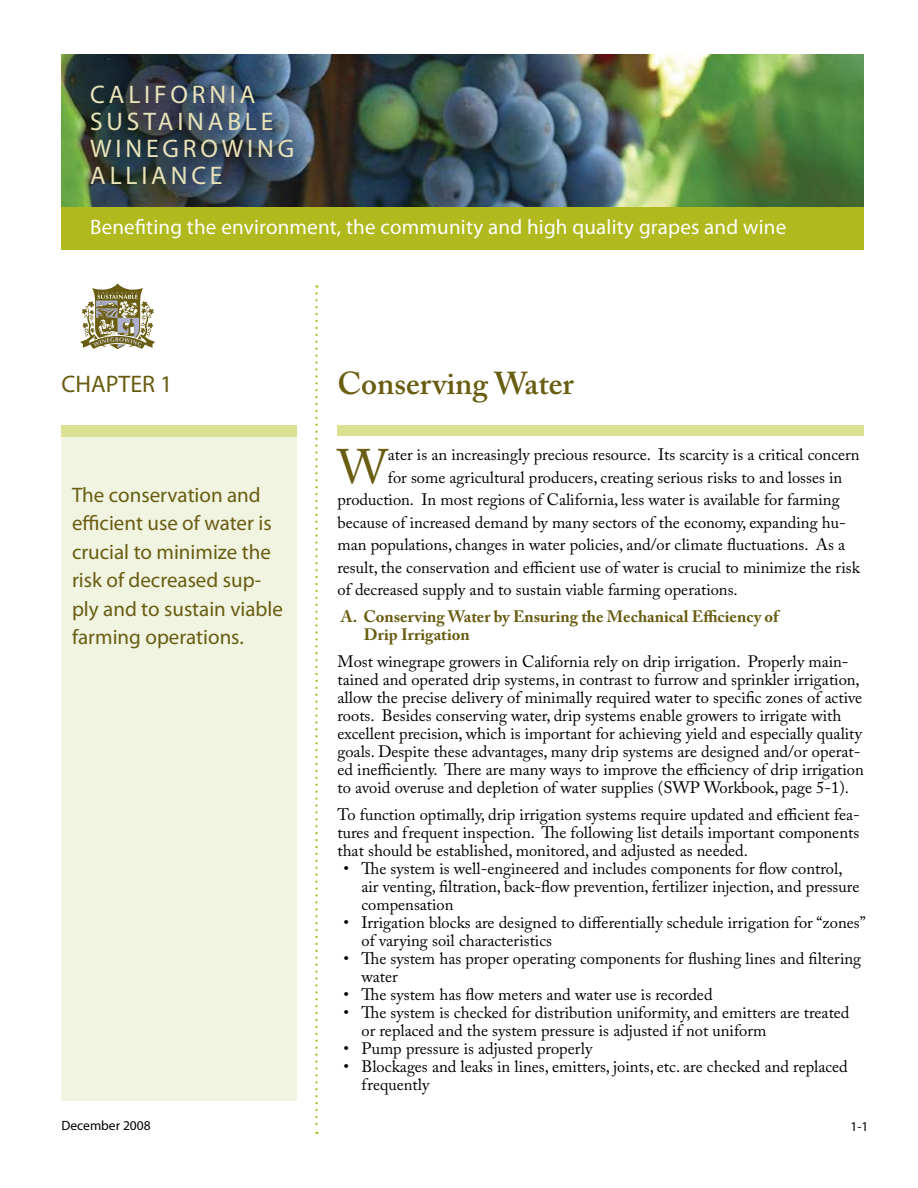
<style>
.page{position:relative;width:918px;height:1188px;background:#fff}
.page>*{position:absolute;margin:0;border:0;box-sizing:border-box;transform-origin:0 0}
.t1{font:48.15px "Adobe Caslon Pro";color:#685d11}
.t2{font:600 31.5px "Adobe Caslon Pro";color:#685d11}
.t3{font:25.5px/27px "Myriad Pro";letter-spacing:.15em;color:#e9e3ba}
.t4{font:24px "Myriad Pro";color:#685d11}
.t5{font:21px/28.5px "Myriad Pro";color:#685d11}
.t6{font:21px "Myriad Pro";letter-spacing:.01em;color:#fff}
.t7{font:16.5px/18px "Adobe Caslon Pro";color:#000}
.t8{font:16.5px/18px "Adobe Caslon Pro";letter-spacing:-.02em;color:#000}
.t9{font:700 16.5px/18px "Adobe Caslon Pro";color:#685d11}
.t10{font:13.5px "Myriad Pro";color:#000}
</style>
<div class="page">
<div style="left:62px;top:207px;width:802px;height:43px;background:#b0b91d"></div>
<svg style="left:315px;top:285px;width:3px;height:849px"></svg>
<svg style="left:80px;top:284px;width:75px;height:65px"></svg>
<div style="left:62px;top:435px;width:235px;height:666px;background:#f2f4e2"></div>
<img style="left:62px;top:54px;width:802px;height:153px">
<div style="left:338px;top:425px;width:526px;height:11px;background:#dce092"></div>
<div style="left:62px;top:425px;width:235px;height:12px;background:#dce092"></div>
<h3 class="t3" style="left:90px;top:81px;width:167px">CALIFORNIA sustainabl</h3>
<h3 class="t3" style="left:90px;top:108px;width:205px;text-indent:171px">e win egro wing allianc</h3>
<h3 class="t3" style="left:210px;top:162px;width:14px">e</h3>
<p class="t6" style="left:90px;top:214px;width:698px">Benefiting the environment, the community and high quality grapes and wine</p>
<h3 class="t4" style="left:62px;top:369px;width:113px">CHAPTER 1</h3>
<h2 class="t2" style="left:338px;top:365px;width:238px">Conserving Water</h2>
<p class="t5" style="left:72px;top:480px;width:212px">The conservation and efficient use of water is crucial to minimize the risk of decreased sup&shy;ply and to sustain viable farming operations.</p>
<h1 class="t1" style="left:338px;top:438px;width:52px">W</h1>
<p class="t7" style="left:388px;top:445px;width:473px">ater is an increasingly precious resource. Its scarcity is a critical concern</p>
<p class="t7" style="left:388px;top:468px;width:456px">for some agricultural producers, creating serious risks to and losses in</p>
<p class="t7" style="left:338px;top:490px;width:504px">production. In most regions of California, less water is available for farming</p>
<p class="t7" style="left:338px;top:513px;width:510px">because of increased demand by many sectors of the economy, expanding hu-</p>
<p class="t7" style="left:338px;top:535px;width:509px">man populations, changes in water policies, and/or climate fluctuations. As a</p>
<p class="t7" style="left:338px;top:558px;width:524px">result, the conservation and efficient use of water is crucial to minimize the risk</p>
<p class="t7" style="left:338px;top:580px;width:402px">of decreased supply and to sustain viable farming operations.</p>
<p class="t9" style="left:364px;top:607px;width:416px;text-indent:-23px">A. Conserving Water by Ensuring the Mechanical Efficiency of<br>Drip Irrigation</p>
<p class="t7" style="left:338px;top:652px;width:528px">Most winegrape growers in California rely on drip irrigation. Properly main&shy;tained and operated drip systems, in contrast to furrow and sprinkler irrigation, allow the precise delivery of minimally required water to specific zones of active roots. Besides conserving water, drip systems enable growers to irrigate with excellent precision, which is important for achieving yield and especially quality goals. Despite these advantages, many drip systems are designed and/or operat&shy;ed inefficiently. There are many ways to improve the efficiency of drip irrigation to avoid overuse and depletion of water supplies (SWP Workbook, page 5-1).</p>
<p class="t7" style="left:338px;top:805px;width:524px;text-align:justify">To function optimally, drip irrigation systems require updated and efficient fea&shy;tures and frequent inspection. The following list details important components that should be established, monitored, and adjusted as needed.</p>
<p class="t8" style="left:362px;top:859px;width:506px">The system is well-engineered and includes components for flow control,<br>air venting, filtration, back-flow prevention, fertilizer injection, and pressure compensation<br>Irrigation blocks are designed to differentially schedule irrigation for “zones” of varying soil characteristics<br>The system has proper operating components for flushing lines and filtering water<br>The system has flow meters and water use is recorded<br>The system is checked for distribution uniformity, and emitters are treated or replaced and the system pressure is adjusted if not uniform<br>Pump pressure is adjusted properly<br>Blockages and leaks in lines, emitters, joints, etc. are checked and replaced frequently</p>
<p class="t7" style="left:344px;top:859px;width:7px">•</p>
<p class="t7" style="left:344px;top:904px;width:7px;line-height:36px;text-align:justify">• • •</p>
<p class="t7" style="left:344px;top:994px;width:7px;line-height:36px">• •</p>
<p class="t7" style="left:344px;top:1057px;width:7px">•</p>
<p class="t10" style="left:62px;top:1117px;width:91px">December 2008</p>
<p class="t10" style="left:850px;top:1118px;width:19px">1-1</p>
</div>
